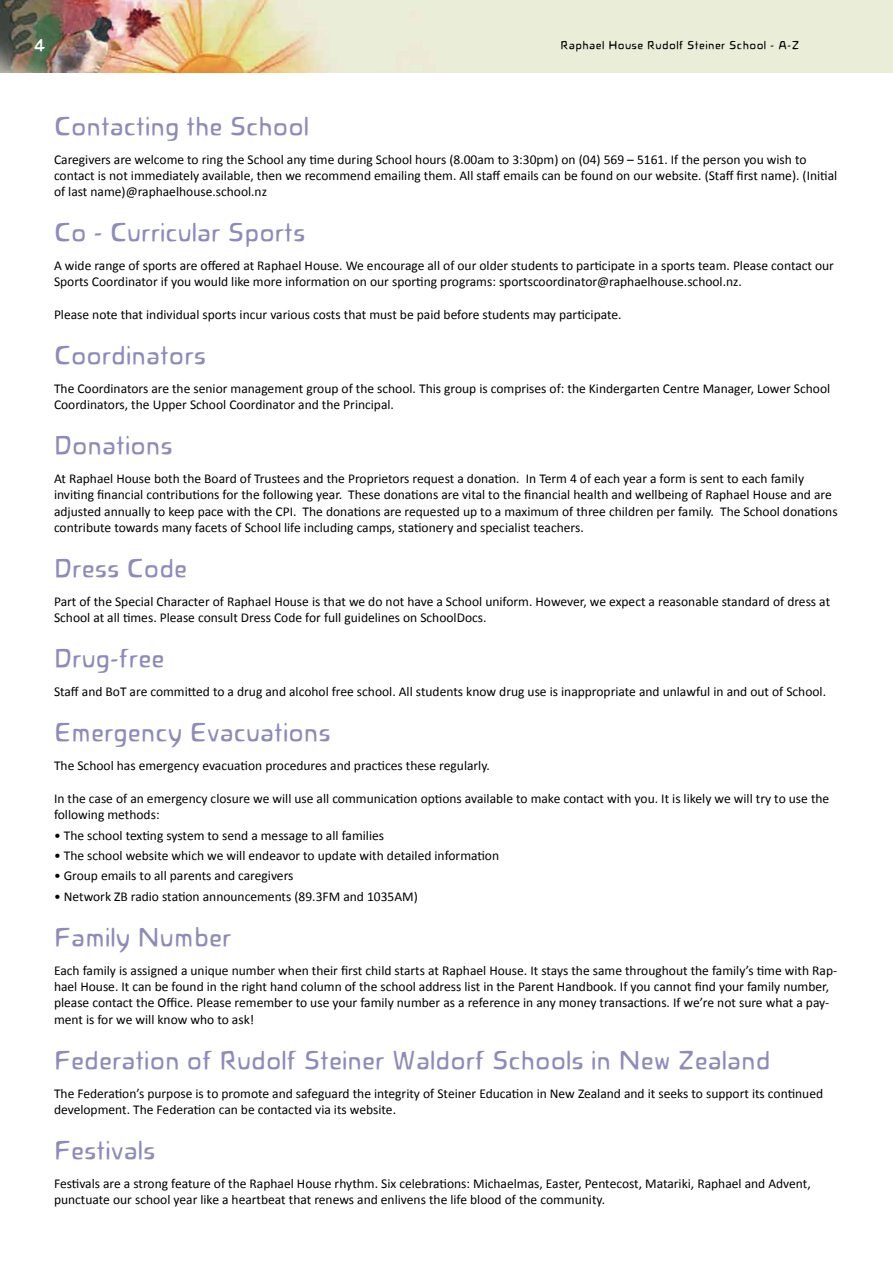
<style>
.page{position:relative;width:893px;height:1263px;background:#fff}
.page>*{position:absolute;margin:0;border:0;box-sizing:border-box;transform-origin:0 0}
.t1{font:300 27px "Novalis";color:#8e8aba}
.t2{font:300 19.5px "Novalis";color:#fff}
.t3{font:13.5px/16.2px "Calibri";color:#000}
.t4{font:300 12px "Novalis";letter-spacing:.03em;color:#000}
</style>
<div class="page">
<img style="left:0;top:0;width:892px;height:72px">
<hr style="left:892px;top:0;width:1px;height:72px;background:#eaead8">
<h2 class="t2" style="left:34px;top:34px;width:13px">4</h2>
<p class="t4" style="left:561px;top:38px;width:240px">Raphael House Rudolf Steiner School - A-Z</p>
<h1 class="t1" style="left:54px;top:111px;width:257px">Contacting the School</h1>
<p class="t3" style="left:54px;top:151px;width:785px">Caregivers are welcome to ring the School any time during School hours (8.00am to 3:30pm) on (04) 569 – 5161. If the person you wish to contact is not immediately available, then we recommend emailing them. All staff emails can be found on our website. (Staff first name). (Initial of last name)@raphaelhouse.school.nz</p>
<h1 class="t1" style="left:54px;top:217px;width:253px">Co - Curricular Sports</h1>
<p class="t3" style="left:54px;top:258px;width:781px">A wide range of sports are offered at Raphael House. We encourage all of our older students to participate in a sports team. Please contact our<br>Sports Coordinator if you would like more information on our sporting programs: sportscoordinator@raphaelhouse.school.nz.</p>
<p class="t3" style="left:54px;top:306px;width:569px">Please note that individual sports incur various costs that must be paid before students may participate.</p>
<h1 class="t1" style="left:54px;top:340px;width:154px">Coordinators</h1>
<p class="t3" style="left:54px;top:380px;width:778px">The Coordinators are the senior management group of the school. This group is comprises of: the Kindergarten Centre Manager, Lower School<br>Coordinators, the Upper School Coordinator and the Principal.</p>
<h1 class="t1" style="left:54px;top:430px;width:120px">Donations</h1>
<p class="t3" style="left:54px;top:471px;width:785px">At Raphael House both the Board of Trustees and the Proprietors request a donation. In Term 4 of each year a form is sent to each family inviting financial contributions for the following year. These donations are vital to the financial health and wellbeing of Raphael House and are adjusted annually to keep pace with the CPI. The donations are requested up to a maximum of three children per family. The School donations contribute towards many facets of School life including camps, stationery and specialist teachers.</p>
<h1 class="t1" style="left:54px;top:553px;width:135px">Dress Code</h1>
<p class="t3" style="left:54px;top:593px;width:778px">Part of the Special Character of Raphael House is that we do not have a School uniform. However, we expect a reasonable standard of dress at<br>School at all times. Please consult Dress Code for full guidelines on SchoolDocs.</p>
<h1 class="t1" style="left:54px;top:643px;width:112px">Drug-free</h1>
<p class="t3" style="left:54px;top:684px;width:774px">Staff and BoT are committed to a drug and alcohol free school. All students know drug use is inappropriate and unlawful in and out of School.</p>
<h1 class="t1" style="left:54px;top:717px;width:278px">Emergency Evacuations</h1>
<p class="t3" style="left:54px;top:758px;width:437px">The School has emergency evacuation procedures and practices these regularly.</p>
<p class="t3" style="left:54px;top:790px;width:777px">In the case of an emergency closure we will use all communication options available to make contact with you. It is likely we will try to use the following methods:</p>
<p class="t3" style="left:54px;top:827px;width:332px">• The school texting system to send a message to all families</p>
<p class="t3" style="left:54px;top:847px;width:447px">• The school website which we will endeavor to update with detailed information</p>
<p class="t3" style="left:54px;top:868px;width:241px">• Group emails to all parents and caregivers</p>
<p class="t3" style="left:54px;top:888px;width:365px">• Network ZB radio station announcements (89.3FM and 1035AM)</p>
<h1 class="t1" style="left:54px;top:922px;width:179px">Family Number</h1>
<p class="t3" style="left:54px;top:962px;width:785px">Each family is assigned a unique number when their first child starts at Raphael House. It stays the same throughout the family’s time with Rap&shy;hael House. It can be found in the right hand column of the school address list in the Parent Handbook. If you cannot find your family number, please contact the Office. Please remember to use your family number as a reference in any money transactions. If we’re not sure what a pay&shy;ment is for we will know who to ask!</p>
<h1 class="t1" style="left:54px;top:1044px;width:718px">Federation of Rudolf Steiner Waldorf Schools in New Zealand</h1>
<p class="t3" style="left:54px;top:1085px;width:771px">The Federation’s purpose is to promote and safeguard the integrity of Steiner Education in New Zealand and it seeks to support its continued development. The Federation can be contacted via its website.</p>
<h1 class="t1" style="left:54px;top:1135px;width:103px">Festivals</h1>
<p class="t3" style="left:54px;top:1175px;width:758px">Festivals are a strong feature of the Raphael House rhythm. Six celebrations: Michaelmas, Easter, Pentecost, Matariki, Raphael and Advent, punctuate our school year like a heartbeat that renews and enlivens the life blood of the community.</p>
</div>
